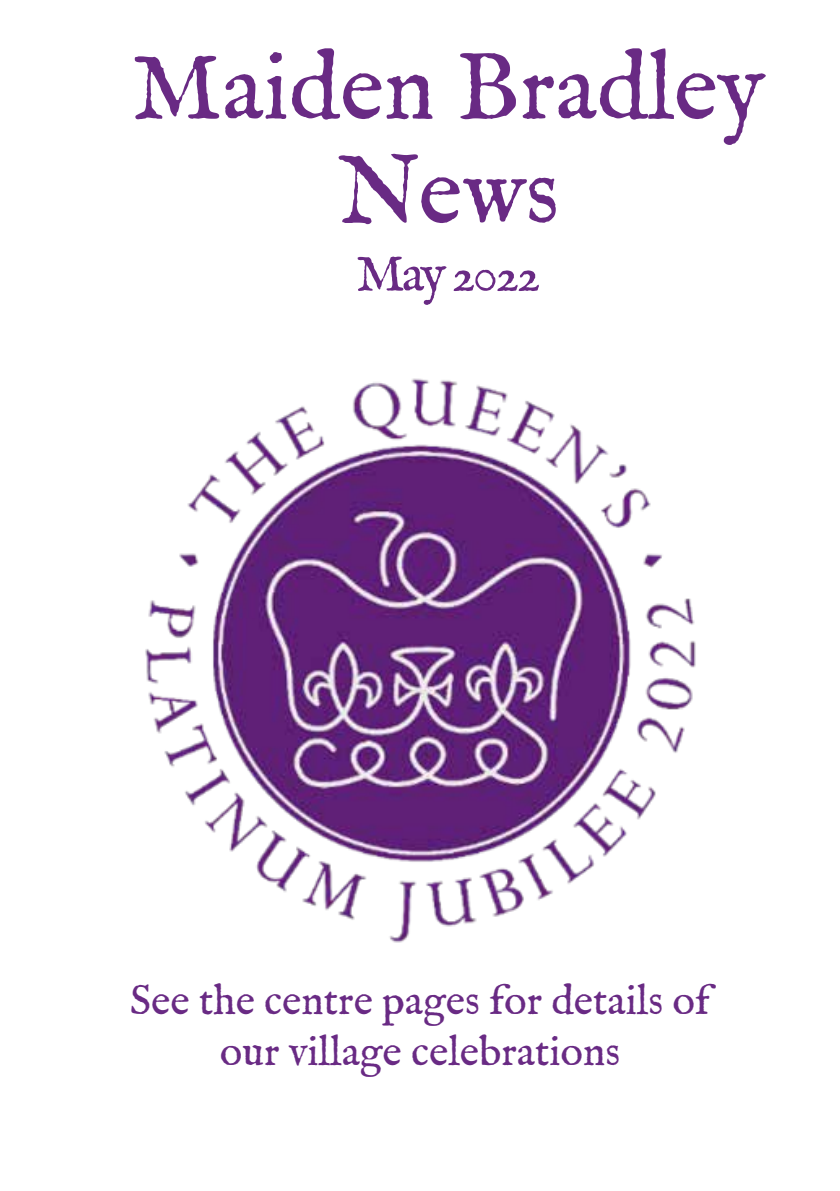
<style>
.page{position:relative;width:840px;height:1191px;background:#fff}
.page>*{position:absolute;margin:0;border:0;box-sizing:border-box;transform-origin:0 0}
.t1{font:96px/104px "IM FELL English Roman";color:#692a84;text-align:center}
.t2{font:52px "IM FELL English Roman";letter-spacing:-.06em;color:#692a84}
.t3{font:42px/50.4px "IM FELL English Roman";color:#692a84;text-align:center}
</style>
<div class="page">
<img style="left:145px;top:378px;width:551px;height:565px">
<h1 class="t1" style="left:131px;top:37px;width:634px">Maiden Bradley<br>News</h1>
<p class="t2" style="left:356px;top:243px;width:186px">May 2022</p>
<p class="t3" style="left:130px;top:976px;width:581px">See the centre pages for details of our village celebrations</p>
</div>
